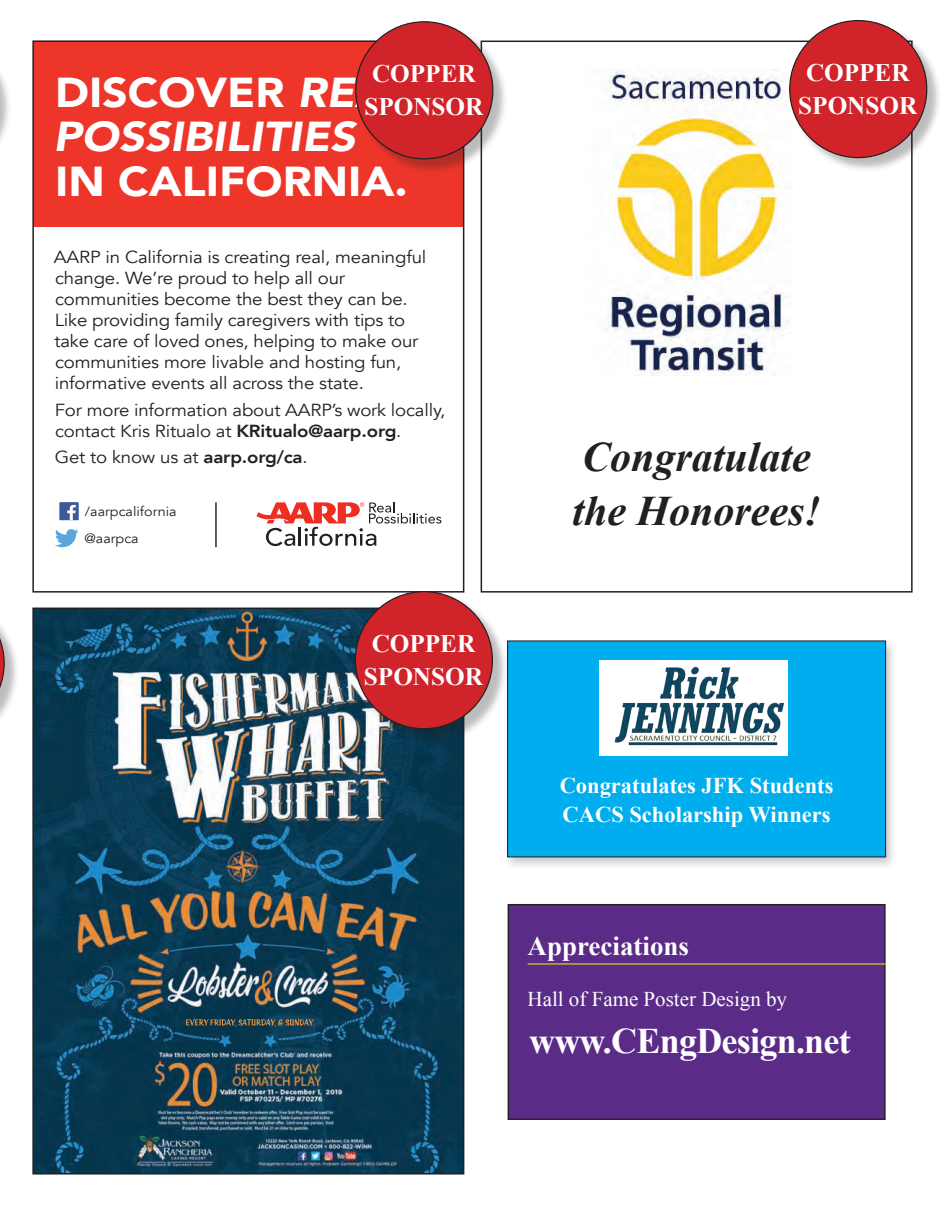
<style>
.page{position:relative;width:945px;height:1215px;background:#fff}
.page>*{position:absolute;margin:0;border:0;box-sizing:border-box;transform-origin:0 0}
.t1{font:italic 700 42px/54.6px "Times New Roman";color:#231f20}
.t2{font:italic 900 41.7px/44.2px "Avenir";color:#fff;scale:1.07 1}
.t3{font:900 41.7px "Avenir";color:#fff;scale:1.07 1}
.t4{font:700 36px "Times New Roman";letter-spacing:-.02em;color:#fff}
.t5{font:700 27px "Times New Roman";color:#fff}
.t6{font:700 25.2px/32.7px "Times New Roman";color:#fff;text-align:center}
.t7{font:700 22.5px/29.2px "Times New Roman";color:#fff}
.t8{font:21px "Times New Roman";color:#fff}
.t9{font:17.4px/20.9px "Avenir";letter-spacing:-.01em;color:#231f20;scale:1.07 1}
.t10{font:13.35px/27px "Avenir";color:#231f20;scale:1.07 1}
.s1{font-style:normal}
.s2{font-weight:800}
</style>
<div class="page">
<div style="left:33px;top:41px;width:431px;height:186px;background:#ee3529"></div>
<svg style="left:257px;top:502px;width:184px;height:44px"></svg>
<div style="left:59px;top:502px;width:20px;height:18px;background:#3b5a9a"></div>
<svg style="left:67px;top:505px;width:9px;height:15px"></svg>
<svg style="left:55px;top:529px;width:24px;height:18px"></svg>
<hr style="left:215px;top:502px;width:2px;height:45px;background:#231f20">
<div style="left:32px;top:40px;width:432px;height:553px;border:2px solid #231f20"></div>
<img style="left:604px;top:70px;width:187px;height:306px">
<img style="left:35px;top:611px;width:426px;height:561px">
<div style="left:32px;top:608px;width:432px;height:567px;border:2px solid #231f20"></div>
<div style="left:508px;top:905px;width:377px;height:214px;background:#5b2c87"></div>
<div style="left:508px;top:904px;width:378px;height:216px;border:1px solid #231f20"></div>
<div style="left:503px;top:638px;width:395px;height:233px;background:#231f20;opacity:.24"></div>
<div style="left:508px;top:641px;width:378px;height:216px;background:#00aeef"></div>
<div style="left:600px;top:660px;width:188px;height:96px;background:#fff"></div>
<img style="left:614px;top:666px;width:171px;height:80px">
<hr style="left:528px;top:964px;width:358px;height:1px;background:#fff101">
<div style="left:0;top:32px;width:12px;height:151px;background:#231f20;opacity:.3"></div>
<div style="left:0;top:596px;width:20px;height:151px;background:#231f20;opacity:.3"></div>
<svg style="left:0;top:596px;width:5px;height:136px"></svg>
<div style="left:357px;top:23px;width:151px;height:151px;background:#231f20;opacity:.3"></div>
<div style="left:356px;top:22px;width:137px;height:137px;background:#d1232a;border-radius:50%"></div>
<div style="left:791px;top:22px;width:151px;height:151px;background:#231f20;opacity:.3"></div>
<div style="left:790px;top:21px;width:137px;height:137px;background:#d1232a;border-radius:50%"></div>
<div style="left:357px;top:593px;width:151px;height:151px;background:#231f20;opacity:.3"></div>
<div style="left:355px;top:592px;width:137px;height:137px;background:#d1232a;border-radius:50%"></div>
<h3 class="t6" style="left:364px;top:57px;width:121px">COPPER<br>SPONSOR</h3>
<h3 class="t6" style="left:798px;top:56px;width:121px">COPPER<br>SPONSOR</h3>
<h2 class="t2" style="left:53px;top:70px;width:337px"><span class="s1">DISCOVER</span> REAL<br>POSSIBILITIES</h2>
<h2 class="t3" style="left:55px;top:145px;width:331px">IN CALIFORNIA.</h2>
<p class="t9" style="left:54px;top:247px;width:350px">AARP in California is creating real, meaningful change. We’re proud to help all our communities become the best they can be.<br>Like providing family caregivers with tips to take care of loved ones, helping to make our communities more livable and hosting fun, informative events all across the state.</p>
<p class="t9" style="left:55px;top:400px;width:366px">For more information about AARP’s work locally, contact Kris Ritualo at <span class="s2">KRitualo@aarp.org</span>.</p>
<p class="t9" style="left:55px;top:447px;width:238px">Get to know us at <span class="s2">aarp.org/ca</span>.</p>
<p class="t10" style="left:84px;top:498px;width:88px">/aarpcalifornia @aarpca</p>
<h3 class="t6" style="left:364px;top:627px;width:121px">COPPER<br>SPONSOR</h3>
<h1 class="t1" style="left:572px;top:428px;width:250px">Congratulate the Honorees!</h1>
<p class="t7" style="left:560px;top:770px;width:275px">Congratulates JFK Students<br>CACS Scholarship Winners</p>
<h3 class="t5" style="left:528px;top:927px;width:163px">Appreciations</h3>
<p class="t8" style="left:528px;top:985px;width:261px">Hall of Fame Poster Design by</p>
<h3 class="t4" style="left:529px;top:1016px;width:323px">www.CEngDesign.net</h3>
</div>
